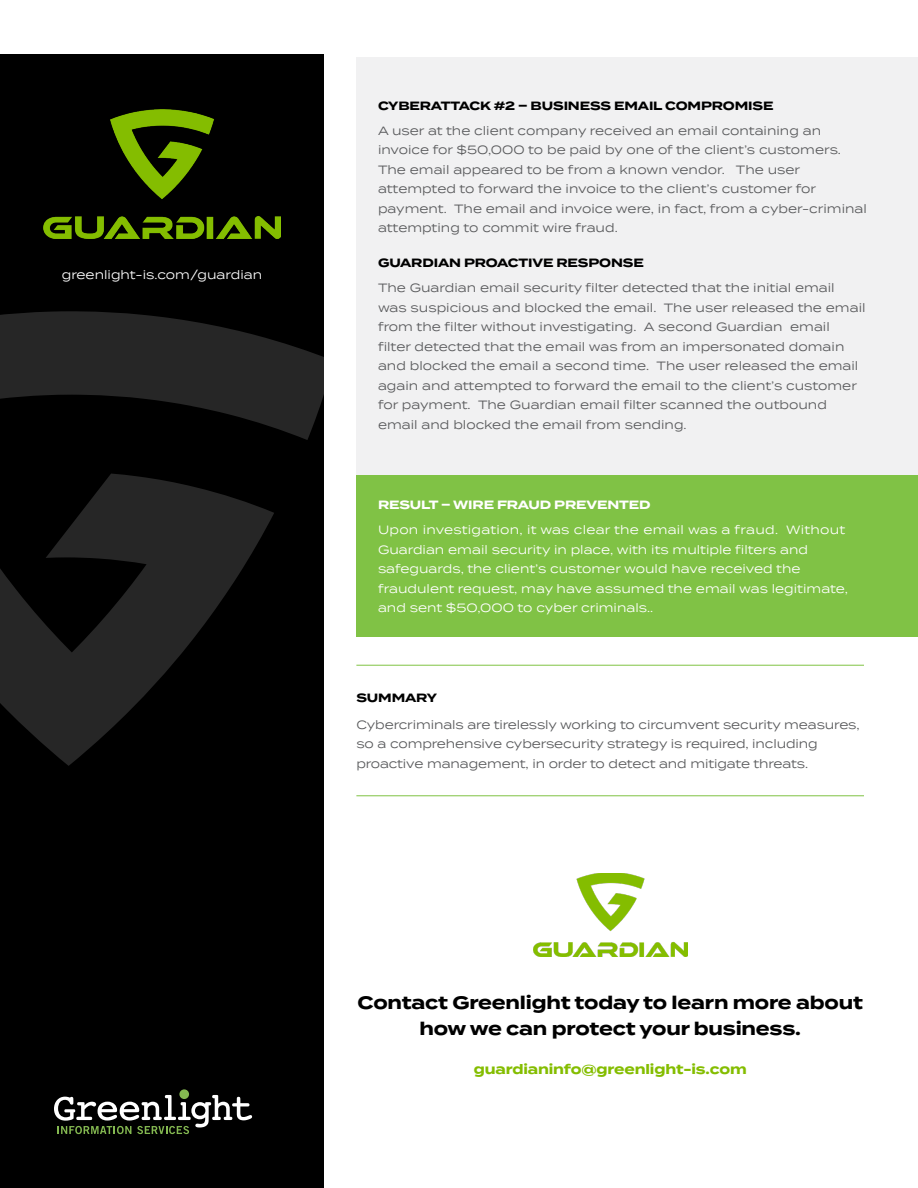
<style>
.page{position:relative;width:918px;height:1188px;background:#fff}
.page>*{position:absolute;margin:0;border:0;box-sizing:border-box;transform-origin:0 0}
.t1{font:700 18px/25.5px "Termina";letter-spacing:-.01em;color:#000;text-align:center}
.t2{font:700 13.5px "Termina";letter-spacing:-.01em;color:#84bd00}
.t3{font:12px/19.5px "Termina";color:#58595b}
.t4{font:12px/19.5px "Termina";color:#fff}
.t5{font:700 12px "Termina";letter-spacing:-.01em;color:#000}
.t6{font:700 12px "Termina";letter-spacing:-.01em;color:#fff}
</style>
<div class="page">
<div style="left:0;top:54px;width:324px;height:1134px;background:#000"></div>
<div style="left:179px;top:1089px;width:10px;height:10px;background:#84b851;border-radius:50%"></div>
<svg style="left:54px;top:1095px;width:198px;height:39px"></svg>
<img style="left:43px;top:110px;width:238px;height:128px">
<div style="left:356px;top:58px;width:562px;height:417px;background:#f1f1f2"></div>
<div style="left:356px;top:475px;width:562px;height:162px;background:#80c245"></div>
<hr style="left:356px;top:665px;width:508px;height:1px;background:#80c344">
<hr style="left:356px;top:796px;width:508px;height:1px;background:#80c344">
<img style="left:533px;top:873px;width:154px;height:84px">
<svg style="left:0;top:311px;width:324px;height:455px"></svg>
<p class="t4" style="left:62px;top:265px;width:202px">greenlight-is.com/guardian</p>
<p class="t5" style="left:378px;top:97px;width:397px">CYBERATTACK #2 – BUSINESS EMAIL COMPROMISE</p>
<p class="t3" style="left:378px;top:120px;width:490px">A user at the client company received an email containing an invoice for $50,000 to be paid by one of the client’s customers.<br>The email appeared to be from a known vendor. The user attempted to forward the invoice to the client’s customer for payment. The email and invoice were, in fact, from a cyber-criminal attempting to commit wire fraud.</p>
<p class="t5" style="left:378px;top:254px;width:267px">GUARDIAN PROACTIVE RESPONSE</p>
<p class="t3" style="left:378px;top:278px;width:489px">The Guardian email security filter detected that the initial email was suspicious and blocked the email. The user released the email from the filter without investigating. A second Guardian email filter detected that the email was from an impersonated domain and blocked the email a second time. The user released the email again and attempted to forward the email to the client’s customer for payment. The Guardian email filter scanned the outbound email and blocked the email from sending.</p>
<p class="t6" style="left:378px;top:496px;width:274px">RESULT – WIRE FRAUD PREVENTED</p>
<p class="t4" style="left:378px;top:520px;width:472px">Upon investigation, it was clear the email was a fraud. Without Guardian email security in place, with its multiple filters and safeguards, the client’s customer would have received the fraudulent request, may have assumed the email was legitimate, and sent $50,000 to cyber criminals..</p>
<p class="t5" style="left:356px;top:689px;width:82px">SUMMARY</p>
<p class="t3" style="left:356px;top:714px;width:505px">Cybercriminals are tirelessly working to circumvent security measures, so a comprehensive cybersecurity strategy is required, including proactive management, in order to detect and mitigate threats.</p>
<h1 class="t1" style="left:357px;top:990px;width:507px">Contact Greenlight today to learn more about how we can protect your business.</h1>
<p class="t2" style="left:474px;top:1059px;width:275px">guardianinfo@greenlight-is.com</p>
</div>
